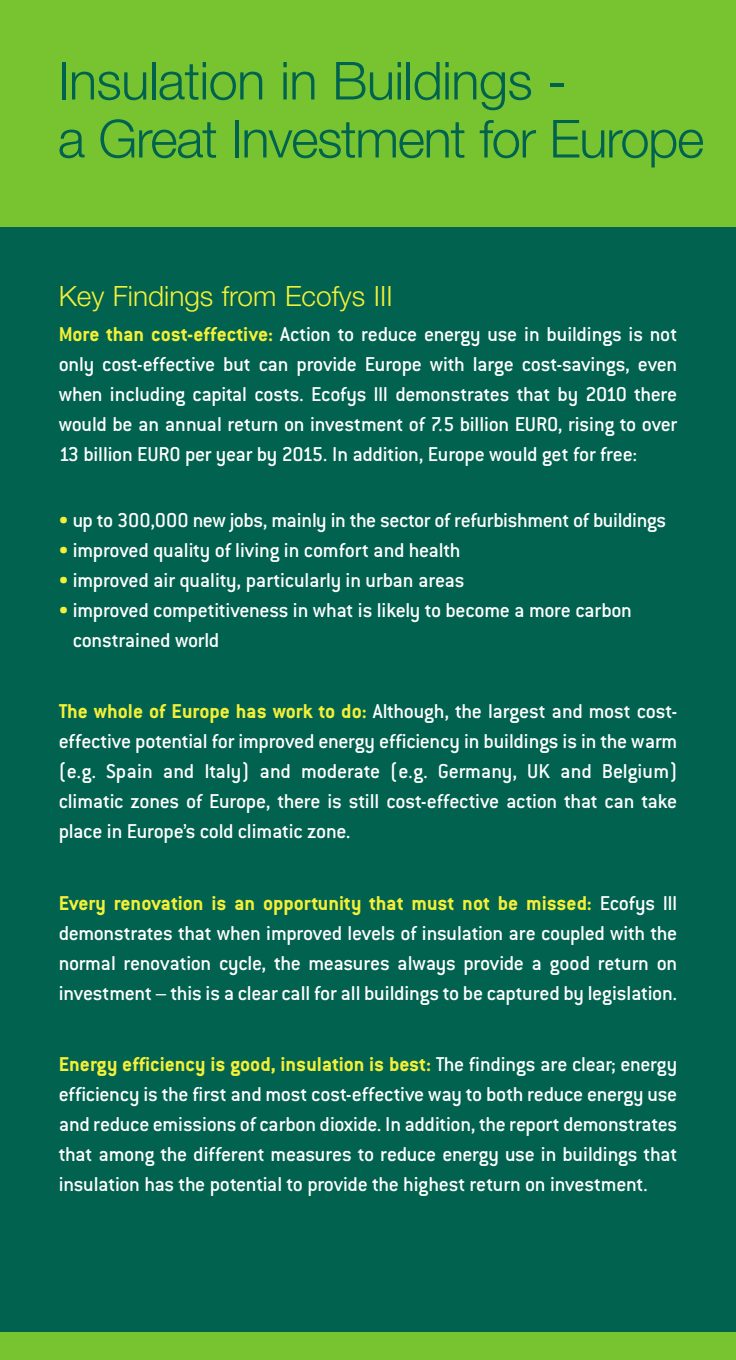
<style>
.page{position:relative;width:736px;height:1360px;background:#00624f}
.page>*{position:absolute;margin:0;border:0;box-sizing:border-box;transform-origin:0 0}
.t1{font:300 52.4px/58px "Helvetica Neue";letter-spacing:-.025em;color:#00624f}
.t2{font:300 28px "Helvetica Neue";color:#f4f038}
.t3{font:500 22px/30px "Conduit ITC";letter-spacing:-.015em;color:#fff;text-align:justify}
.s1{font-weight:700;color:#f4f038}
.s2{color:#f4f038}
</style>
<div class="page">
<div style="left:0;top:0;width:736px;height:226px;background:#77c430"></div>
<div style="left:0;top:1332px;width:736px;height:28px;background:#77c430"></div>
<h1 class="t1" style="left:58px;top:57px;width:648px">Insulation in Buildings -<br>a Great Investment for Europe</h1>
<p class="t2" style="left:59px;top:286px;width:335px">Key Findings from Ecofys III</p>
<p class="t3" style="left:59px;top:322px;width:620px"><span class="s1">More than cost-effective:</span> Action to reduce energy use in buildings is not only cost-effective but can provide Europe with large cost-savings, even when including capital costs. Ecofys III demonstrates that by 2010 there would be an annual return on investment of 7.5 billion EURO, rising to over 13 billion EURO per year by 2015. In addition, Europe would get for free:</p>
<p class="t3" style="left:59px;top:507px;width:609px"><span class="s2">•</span> up to 300,000 new jobs, mainly in the sector of refurbishment of buildings</p>
<p class="t3" style="left:59px;top:537px;width:403px"><span class="s2">•</span> improved quality of living in comfort and health</p>
<p class="t3" style="left:59px;top:567px;width:407px"><span class="s2">•</span> improved air quality, particularly in urban areas</p>
<p class="t3" style="left:73px;top:597px;width:561px;text-indent:-14px"><span class="s2">•</span> improved competitiveness in what is likely to become a more carbon constrained world</p>
<p class="t3" style="left:59px;top:699px;width:620px"><span class="s1">The whole of Europe has work to do:</span> Although, the largest and most cost&shy;effective potential for improved energy efficiency in buildings is in the warm (e.g. Spain and Italy) and moderate (e.g. Germany, UK and Belgium) climatic zones of Europe, there is still cost-effective action that can take place in Europe’s cold climatic zone.</p>
<p class="t3" style="left:59px;top:890px;width:620px"><span class="s1">Every renovation is an opportunity that must not be missed:</span> Ecofys III demonstrates that when improved levels of insulation are coupled with the normal renovation cycle, the measures always provide a good return on investment – this is a clear call for all buildings to be captured by legislation.</p>
<p class="t3" style="left:59px;top:1051px;width:620px"><span class="s1">Energy efficiency is good, insulation is best:</span> The findings are clear; energy efficiency is the first and most cost-effective way to both reduce energy use and reduce emissions of carbon dioxide. In addition, the report demonstrates that among the different measures to reduce energy use in buildings that insulation has the potential to provide the highest return on investment.</p>
</div>
